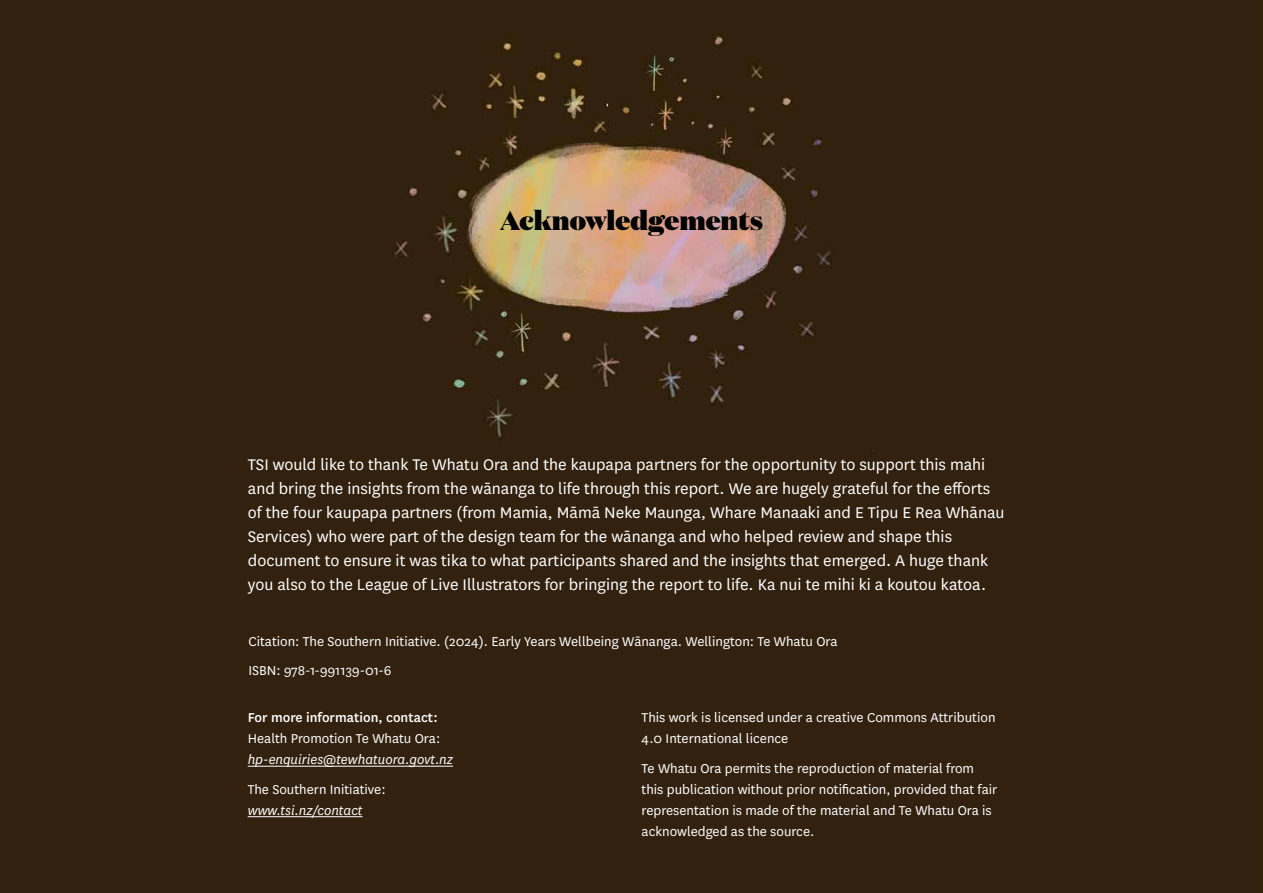
<style>
.page{position:relative;width:1263px;height:893px;background:#32210f}
.page>*{position:absolute;margin:0;border:0;box-sizing:border-box;transform-origin:0 0}
.t1{font:900 27px "Domaine Display";color:#000}
.t2{font:18px/24px "National";color:#fff}
.t3{font:15px/21px "National";color:#fff}
.t4{font:italic 15px "National";color:#fff}
.t5{font:500 15px "National";color:#fff}
</style>
<div class="page">
<hr style="left:248px;top:766px;width:205px;height:1px;background:#fff">
<hr style="left:248px;top:816px;width:114px;height:1px;background:#fff">
<h1 class="t1" style="left:500px;top:202px;width:265px">Acknowledgements</h1>
<p class="t2" style="left:248px;top:451px;width:758px">TSI would like to thank Te Whatu Ora and the kaupapa partners for the opportunity to support this mahi and bring the insights from the wānanga to life through this report. We are hugely grateful for the efforts of the four kaupapa partners (from Mamia, Māmā Neke Maunga, Whare Manaaki and E Tipu E Rea Whānau Services) who were part of the design team for the wānanga and who helped review and shape this document to ensure it was tika to what participants shared and the insights that emerged. A huge thank you also to the League of Live Illustrators for bringing the report to life. Ka nui te mihi ki a koutou katoa.</p>
<p class="t3" style="left:248px;top:625px;width:591px;line-height:29.5px">Citation: The Southern Initiative. (2024). Early Years Wellbeing Wānanga. Wellington: Te Whatu Ora<br>ISBN: 978-1-991139-01-6</p>
<p class="t5" style="left:248px;top:707px;width:192px">For more information, contact:</p>
<p class="t3" style="left:248px;top:727px;width:194px">Health Promotion Te Whatu Ora:</p>
<p class="t4" style="left:248px;top:750px;width:207px">hp-enquiries@tewhatuora.govt.nz</p>
<p class="t3" style="left:248px;top:778px;width:139px">The Southern Initiative:</p>
<p class="t4" style="left:248px;top:801px;width:116px">www.tsi.nz/contact</p>
<p class="t3" style="left:642px;top:706px;width:355px">This work is licensed under a creative Commons Attribution<br>4.0 International licence</p>
<p class="t3" style="left:642px;top:757px;width:357px">Te Whatu Ora permits the reproduction of material from this publication without prior notification, provided that fair representation is made of the material and Te Whatu Ora is acknowledged as the source.</p>
</div>
